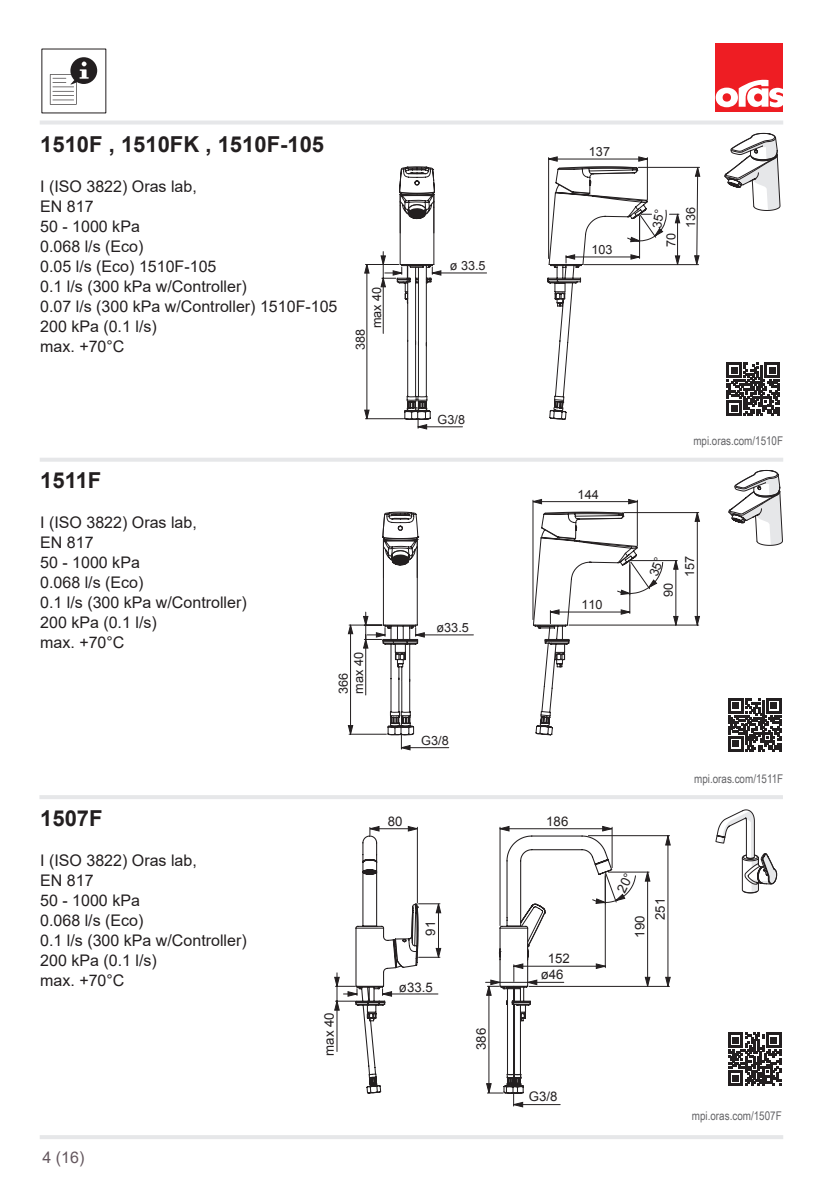
<style>
.page{position:relative;width:840px;height:1191px;background:#fff}
.page>*{position:absolute;margin:0;border:0;box-sizing:border-box;transform-origin:0 0}
.t1{font:700 22px "Arial";color:#231f20}
.t2{font:16px/20px "Arial";color:#231f20}
.t3{font:16px "Arial";color:#63565d}
.t4{font:13.2px "Arial";color:#231f20}
.t5{font:12.6px "Arial";color:#231f20}
.t6{font:12px "Arial Narrow";color:#636366}
</style>
<div class="page">
<hr style="left:40px;top:120px;width:742px;height:4px;background:#e6e7e9">
<hr style="left:40px;top:1135px;width:742px;height:4px;background:#e6e7e9">
<svg style="left:50px;top:57px;width:47px;height:48px"></svg>
<hr style="left:40px;top:458px;width:742px;height:4px;background:#e6e7e9">
<hr style="left:39px;top:795px;width:743px;height:4px;background:#e6e7e9">
<svg style="left:417px;top:157px;width:230px;height:272px"></svg>
<svg style="left:364px;top:214px;width:315px;height:205px"></svg>
<svg style="left:381px;top:157px;width:54px;height:271px"></svg>
<hr style="left:584px;top:264px;width:114px;height:1px;background:#231f20">
<hr style="left:638px;top:167px;width:61px;height:1px;background:#231f20">
<hr style="left:631px;top:560px;width:46px;height:1px;background:#231f20">
<hr style="left:568px;top:625px;width:130px;height:1px;background:#231f20">
<hr style="left:623px;top:512px;width:75px;height:1px;background:#231f20">
<svg style="left:401px;top:499px;width:236px;height:251px"></svg>
<svg style="left:672px;top:512px;width:27px;height:114px"></svg>
<svg style="left:347px;top:511px;width:72px;height:238px"></svg>
<hr style="left:611px;top:827px;width:1px;height:40px;background:#231f20">
<hr style="left:588px;top:835px;width:81px;height:1px;background:#231f20">
<svg style="left:499px;top:826px;width:112px;height:9px"></svg>
<svg style="left:635px;top:836px;width:34px;height:151px"></svg>
<svg style="left:334px;top:872px;width:315px;height:138px"></svg>
<svg style="left:335px;top:826px;width:106px;height:268px"></svg>
<svg style="left:715px;top:809px;width:61px;height:84px"></svg>
<svg style="left:728px;top:1032px;width:52px;height:53px"></svg>
<svg style="left:728px;top:470px;width:54px;height:75px"></svg>
<svg style="left:728px;top:698px;width:52px;height:53px"></svg>
<svg style="left:724px;top:133px;width:55px;height:78px"></svg>
<svg style="left:726px;top:362px;width:53px;height:53px"></svg>
<div style="left:715px;top:44px;width:67px;height:68px;background:#ee1d23"></div>
<svg style="left:715px;top:79px;width:67px;height:28px"></svg>
<svg style="left:685px;top:166px;width:15px;height:99px"></svg>
<svg style="left:546px;top:166px;width:132px;height:255px"></svg>
<svg style="left:532px;top:511px;width:131px;height:225px"></svg>
<svg style="left:485px;top:835px;width:150px;height:272px"></svg>
<h1 class="t1" style="left:40px;top:128px;width:285px">1510F , 1510FK , 1510F-105</h1>
<p class="t2" style="left:40px;top:176px;width:299px">I (ISO 3822) Oras lab,<br>EN 817<br>50 - 1000 kPa<br>0.068 l/s (Eco)<br>0.05 l/s (Eco) 1510F-105<br>0.1 l/s (300 kPa w/Controller)<br>0.07 l/s (300 kPa w/Controller) 1510F-105<br>200 kPa (0.1 l/s)<br>max. +70°C</p>
<p class="t5" style="left:368px;top:328px;width:43px;rotate:-90deg">max 40</p>
<p class="t5" style="left:352px;top:350px;width:23px;rotate:-90deg">388</p>
<h1 class="t1" style="left:40px;top:465px;width:63px">1511F</h1>
<p class="t2" style="left:40px;top:512px;width:208px">I (ISO 3822) Oras lab,<br>EN 817<br>50 - 1000 kPa<br>0.068 l/s (Eco)<br>0.1 l/s (300 kPa w/Controller)<br>200 kPa (0.1 l/s)<br>max. +70°C</p>
<p class="t5" style="left:350px;top:693px;width:43px;rotate:-90deg">max 40</p>
<p class="t5" style="left:335px;top:694px;width:23px;rotate:-90deg">366</p>
<p class="t5" style="left:449px;top:258px;width:37px">ø 33.5</p>
<p class="t5" style="left:437px;top:411px;width:29px">G3/8</p>
<p class="t5" style="left:436px;top:619px;width:34px">ø33.5</p>
<p class="t5" style="left:421px;top:732px;width:29px">G3/8</p>
<h1 class="t1" style="left:40px;top:803px;width:64px">1507F</h1>
<p class="t2" style="left:40px;top:850px;width:208px">I (ISO 3822) Oras lab,<br>EN 817<br>50 - 1000 kPa<br>0.068 l/s (Eco)<br>0.1 l/s (300 kPa w/Controller)<br>200 kPa (0.1 l/s)<br>max. +70°C</p>
<p class="t3" style="left:43px;top:1146px;width:43px">4 (16)</p>
<p class="t4" style="left:320px;top:1055px;width:45px;rotate:-90deg">max 40</p>
<p class="t4" style="left:387px;top:812px;width:16px">80</p>
<p class="t4" style="left:422px;top:935px;width:16px;rotate:-90deg">91</p>
<p class="t4" style="left:399px;top:978px;width:35px">ø33.5</p>
<p class="t4" style="left:472px;top:1050px;width:24px;rotate:-90deg">386</p>
<p class="t5" style="left:588px;top:144px;width:23px">137</p>
<p class="t5" style="left:591px;top:242px;width:23px">103</p>
<p class="t5" style="left:662px;top:247px;width:16px;rotate:-90deg">70</p>
<p class="t5" style="left:577px;top:486px;width:23px">144</p>
<p class="t5" style="left:581px;top:596px;width:23px">110</p>
<p class="t6" style="left:693px;top:432px;width:91px">mpi.oras.com/1510F</p>
<p class="t5" style="left:659px;top:596px;width:16px;rotate:-90deg">90</p>
<p class="t5" style="left:681px;top:577px;width:23px;rotate:-90deg">157</p>
<p class="t4" style="left:546px;top:812px;width:24px">186</p>
<p class="t4" style="left:547px;top:949px;width:24px">152</p>
<p class="t4" style="left:540px;top:966px;width:24px">ø46</p>
<p class="t4" style="left:528px;top:1088px;width:30px">G3/8</p>
<p class="t6" style="left:693px;top:769px;width:90px">mpi.oras.com/1511F</p>
<p class="t4" style="left:630px;top:937px;width:24px;rotate:-90deg">190</p>
<p class="t4" style="left:651px;top:920px;width:24px;rotate:-90deg">251</p>
<p class="t6" style="left:691px;top:1106px;width:91px">mpi.oras.com/1507F</p>
</div>
